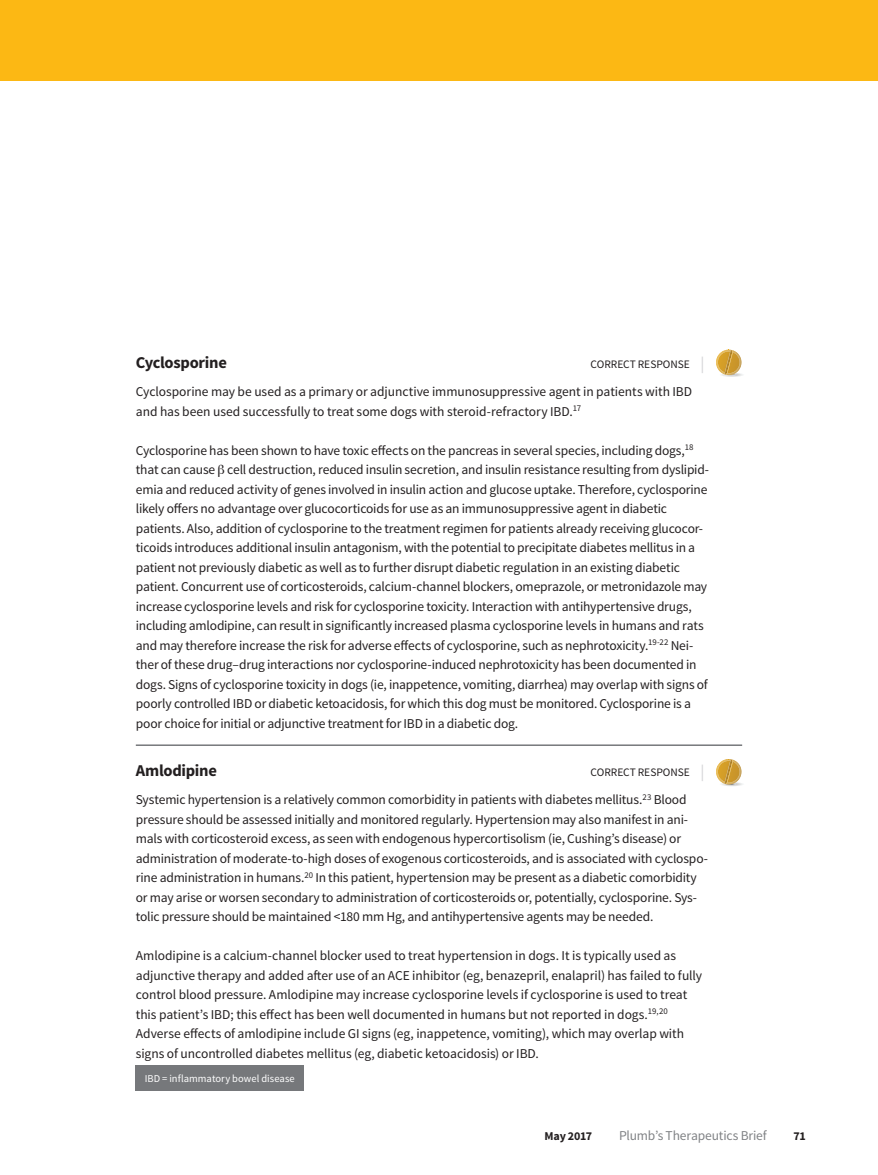
<style>
.page{position:relative;width:878px;height:1175px;background:#fff}
.page>*{position:absolute;margin:0;border:0;box-sizing:border-box;transform-origin:0 0}
.t1{font:700 16.5px "Source Sans Pro";letter-spacing:-.02em;color:#231f20}
.t2{font:13.5px/19.5px "Source Sans Pro";letter-spacing:-.01em;color:#231f20}
.t3{font:13.5px "Source Sans Pro";letter-spacing:-.01em;color:#808285}
.t4{font:700 12px "Source Sans Pro";letter-spacing:-.015em;color:#231f20}
.t5{font:11.4px "Source Sans Pro";letter-spacing:-.005em;color:#231f20}
.t6{font:10.5px "Source Sans Pro";letter-spacing:.005em;color:#fff}
.s1{font-size:16.5px;color:#d1d2d4}
</style>
<div class="page">
<div style="left:0;top:0;width:878px;height:81px;background:#fcb814"></div>
<hr style="left:136px;top:744px;width:606px;height:2px;background:#76787b">
<svg style="left:716px;top:350px;width:27px;height:27px"></svg>
<svg style="left:716px;top:759px;width:27px;height:27px"></svg>
<div style="left:136px;top:1065px;width:168px;height:25px;background:#76787b"></div>
<p class="t1" style="left:136px;top:351px;width:93px">Cyclosporine</p>
<p class="t5" style="left:590px;top:357px;width:115px">CORRECT RESPONSE <span class="s1">|</span></p>
<p class="t2" style="left:136px;top:382px;width:558px">Cyclosporine may be used as a primary or adjunctive immunosuppressive agent in patients with IBD and has been used successfully to treat some dogs with steroid-refractory IBD.<sup>17</sup></p>
<p class="t2" style="left:136px;top:441px;width:575px">Cyclosporine has been shown to have toxic effects on the pancreas in several species, including dogs,<sup>18 </sup>that can cause cell destruction, reduced insulin secretion, and insulin resistance resulting from dyslipid&shy;emia and reduced activity of genes involved in insulin action and glucose uptake. Therefore, cyclosporine likely offers no advantage over glucocorticoids for use as an immunosuppressive agent in diabetic patients. Also, addition of cyclosporine to the treatment regimen for patients already receiving glucocor&shy;ticoids introduces additional insulin antagonism, with the potential to precipitate diabetes mellitus in a patient not previously diabetic as well as to further disrupt diabetic regulation in an existing diabetic patient. Concurrent use of corticosteroids, calcium-channel blockers, omeprazole, or metronidazole may increase cyclosporine levels and risk for cyclosporine toxicity. Interaction with antihypertensive drugs, including amlodipine, can result in significantly increased plasma cyclosporine levels in humans and rats and may therefore increase the risk for adverse effects of cyclosporine, such as nephrotoxicity.<sup>19-22</sup> Nei&shy;ther of these drug–drug interactions nor cyclosporine-induced nephrotoxicity has been documented in dogs. Signs of cyclosporine toxicity in dogs (ie, inappetence, vomiting, diarrhea) may overlap with signs of poorly controlled IBD or diabetic ketoacidosis, for which this dog must be monitored. Cyclosporine is a poor choice for initial or adjunctive treatment for IBD in a diabetic dog.</p>
<p class="t1" style="left:136px;top:759px;width:83px">Amlodipine</p>
<p class="t5" style="left:590px;top:765px;width:115px">CORRECT RESPONSE <span class="s1">|</span></p>
<p class="t2" style="left:136px;top:790px;width:573px">Systemic hypertension is a relatively common comorbidity in patients with diabetes mellitus.<sup>23</sup> Blood pressure should be assessed initially and monitored regularly. Hypertension may also manifest in ani&shy;mals with corticosteroid excess, as seen with endogenous hypercortisolism (ie, Cushing’s disease) or administration of moderate-to-high doses of exogenous corticosteroids, and is associated with cyclospo&shy;rine administration in humans.<sup>20</sup> In this patient, hypertension may be present as a diabetic comorbidity or may arise or worsen secondary to administration of corticosteroids or, potentially, cyclosporine. Sys&shy;tolic pressure should be maintained &lt;180 mm Hg, and antihypertensive agents may be needed.</p>
<p class="t2" style="left:136px;top:946px;width:568px">Amlodipine is a calcium-channel blocker used to treat hypertension in dogs. It is typically used as adjunctive therapy and added after use of an ACE inhibitor (eg, benazepril, enalapril) has failed to fully control blood pressure. Amlodipine may increase cyclosporine levels if cyclosporine is used to treat this patient’s IBD; this effect has been well documented in humans but not reported in dogs.<sup>19,20<br></sup>Adverse effects of amlodipine include GI signs (eg, inappetence, vomiting), which may overlap with signs of uncontrolled diabetes mellitus (eg, diabetic ketoacidosis) or IBD.</p>
<p class="t6" style="left:145px;top:1072px;width:151px">IBD = inflammatory bowel disease</p>
<p class="t4" style="left:544px;top:1128px;width:49px">May 2017</p>
<p class="t3" style="left:619px;top:1127px;width:149px">Plumb’s Therapeutics Brief</p>
<p class="t4" style="left:793px;top:1128px;width:14px">71</p>
</div>
